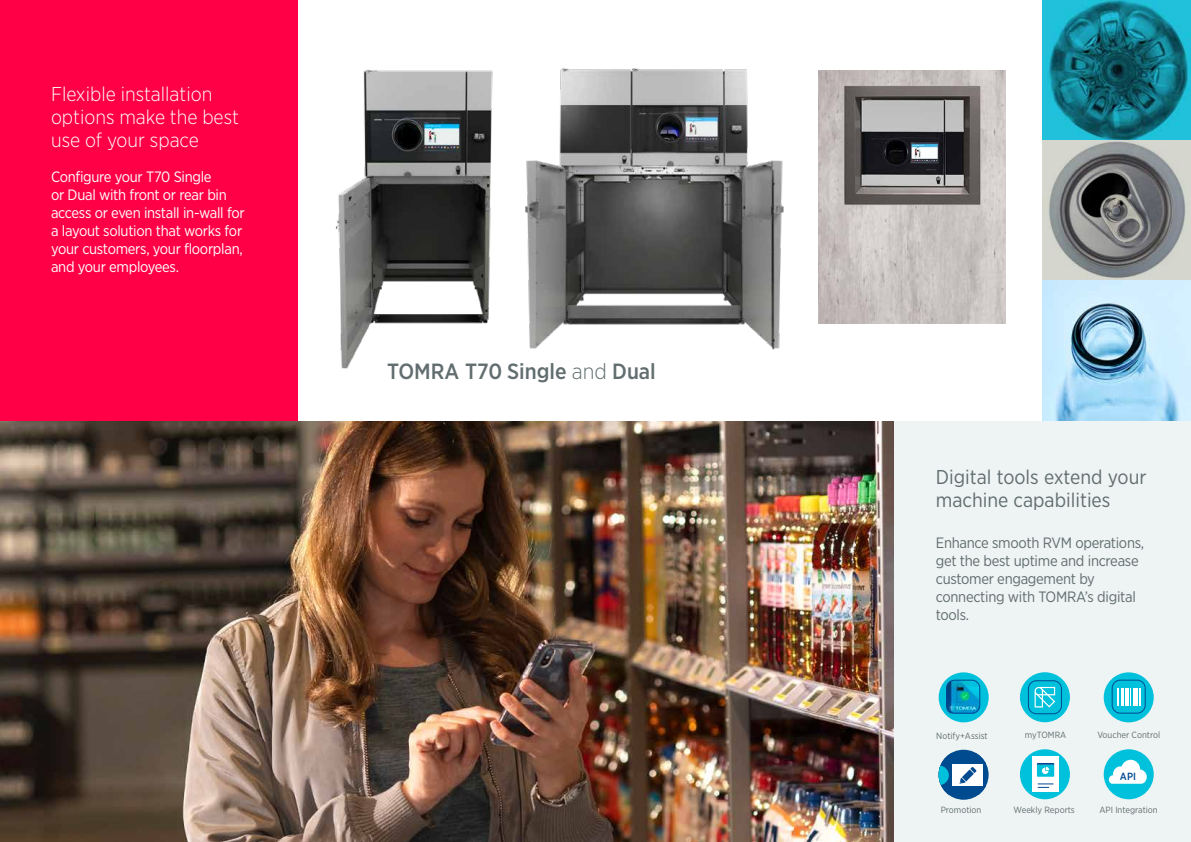
<style>
.page{position:relative;width:1191px;height:842px;background:#fff}
.page>*{position:absolute;margin:0;border:0;box-sizing:border-box;transform-origin:0 0}
.t1{font:500 22px "Gotham Narrow";color:#616d6f}
.t2{font:300 20px/22.8px "Gotham Narrow";color:#fff}
.t3{font:20px/22.8px "Gotham Narrow";color:#616d6f}
.t4{font:15px/18px "Gotham Narrow";letter-spacing:-.02em;color:#fff}
.t5{font:15px/18px "Gotham Narrow";letter-spacing:-.02em;color:#616d6f}
.t6{font:500 10.4px "Gotham Narrow";color:#004890}
.t7{font:9px "Gotham Narrow";color:#616d6f}
.s1{font-weight:300}
</style>
<div class="page">
<div style="left:893px;top:421px;width:298px;height:421px;background:#eef4f3"></div>
<div style="left:0;top:0;width:298px;height:421px;background:#ff0046"></div>
<img style="left:851px;top:71px;width:154px;height:253px">
<img style="left:0;top:421px;width:893px;height:421px">
<img style="left:335px;top:69px;width:106px;height:300px">
<img style="left:1042px;top:0;width:149px;height:420px">
<svg style="left:1042px;top:140px;width:148px;height:141px"></svg>
<img style="left:441px;top:68px;width:410px;height:282px">
<div style="left:1020px;top:672px;width:50px;height:50px;background:#00c1dc;border-radius:50%"></div>
<div style="left:1028px;top:680px;width:33px;height:34px;border:1px solid #004a90;border-radius:8px"></div>
<svg style="left:1034px;top:687px;width:21px;height:20px"></svg>
<div style="left:1020px;top:749px;width:50px;height:50px;background:#00c1dc;border-radius:50%"></div>
<div style="left:1032px;top:757px;width:26px;height:35px;background:#fff"></div>
<svg style="left:1038px;top:783px;width:15px;height:5px"></svg>
<svg style="left:1037px;top:763px;width:17px;height:14px"></svg>
<div style="left:938px;top:750px;width:50px;height:50px;background:#004c8f;border-radius:50%"></div>
<svg style="left:940px;top:753px;width:46px;height:41px"></svg>
<div style="left:952px;top:764px;width:30px;height:22px;background:#fff"></div>
<svg style="left:938px;top:766px;width:11px;height:19px"></svg>
<svg style="left:959px;top:767px;width:17px;height:17px"></svg>
<svg style="left:938px;top:672px;width:50px;height:50px"></svg>
<img style="left:946px;top:680px;width:33px;height:33px">
<div style="left:946px;top:680px;width:34px;height:33px;border:1px solid #004890;border-radius:8px"></div>
<svg style="left:1103px;top:672px;width:50px;height:50px"></svg>
<div style="left:1112px;top:680px;width:33px;height:33px;border:1px solid #004a90;border-radius:8px"></div>
<svg style="left:1138px;top:688px;width:2px;height:17px"></svg>
<svg style="left:1130px;top:688px;width:1px;height:17px"></svg>
<hr style="left:1133px;top:688px;width:4px;height:17px;background:#fff">
<svg style="left:1124px;top:688px;width:4px;height:17px"></svg>
<svg style="left:1117px;top:688px;width:6px;height:17px"></svg>
<div style="left:1103px;top:749px;width:50px;height:50px;background:#00c1db;border-radius:50%"></div>
<svg style="left:1108px;top:760px;width:38px;height:24px"></svg>
<h2 class="t2" style="left:51px;top:82px;width:189px">Flexible installation options make the best use of your space</h2>
<p class="t4" style="left:51px;top:167px;width:195px">Configure your T70 Single<br>or Dual with front or rear bin access or even install in-wall for a layout solution that works for your customers, your floorplan, and your employees.</p>
<h1 class="t1" style="left:387px;top:357px;width:270px">TOMRA T70 Single <span class="s1">and</span> Dual</h1>
<h2 class="t3" style="left:935px;top:466px;width:212px">Digital tools extend your machine capabilities</h2>
<p class="t5" style="left:935px;top:533px;width:210px">Enhance smooth RVM operations, get the best uptime and increase customer engagement by connecting with TOMRA’s digital tools.</p>
<p class="t7" style="left:936px;top:730px;width:53px">Notify+Assist</p>
<p class="t7" style="left:940px;top:804px;width:42px">Promotion</p>
<p class="t7" style="left:1025px;top:730px;width:43px">myTOMRA</p>
<p class="t7" style="left:1013px;top:804px;width:63px">Weekly Reports</p>
<p class="t7" style="left:1097px;top:729px;width:64px">Voucher Control</p>
<p class="t6" style="left:1120px;top:770px;width:17px">API</p>
<p class="t7" style="left:1099px;top:804px;width:60px">API Integration</p>
</div>
